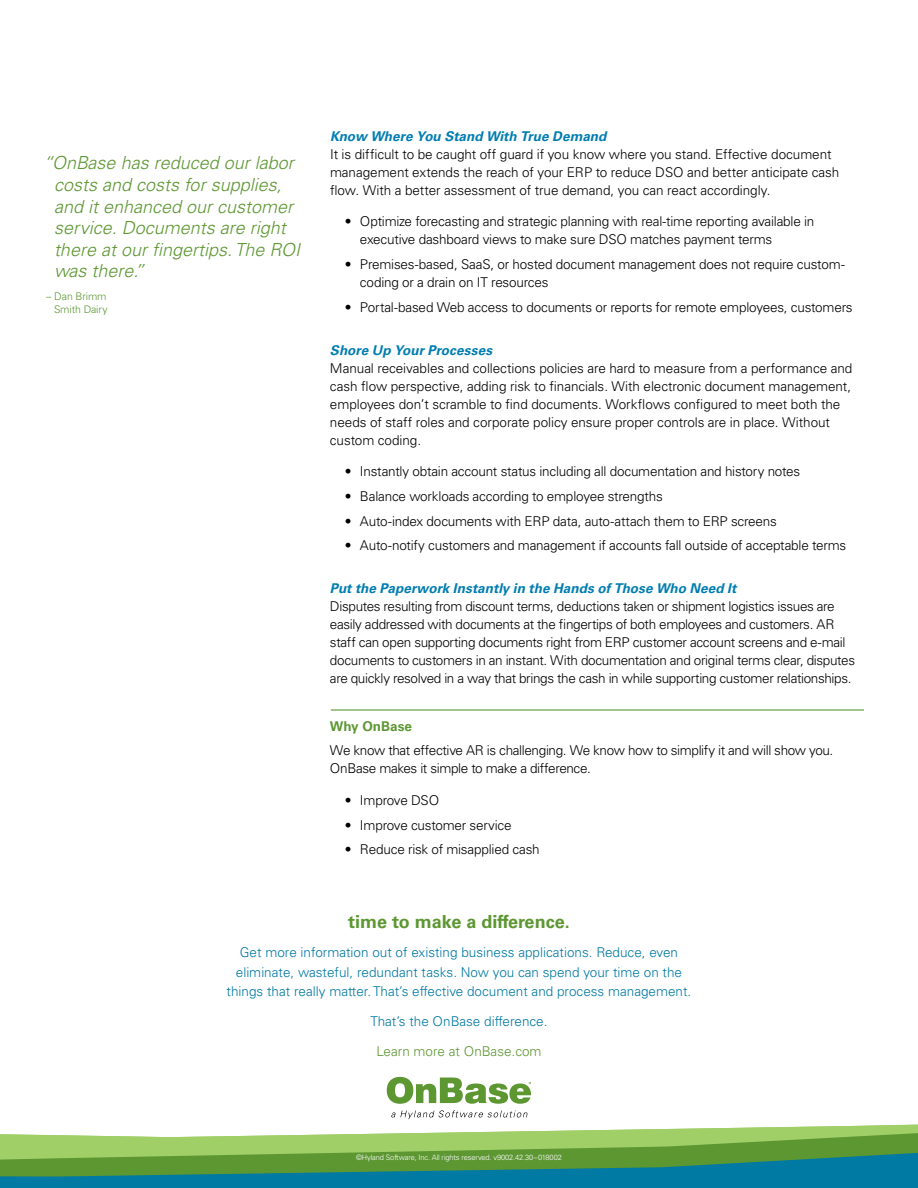
<style>
.page{position:relative;width:918px;height:1188px;background:#fff}
.page>*{position:absolute;margin:0;border:0;box-sizing:border-box;transform-origin:0 0}
.t1{font:italic 300 18px/21.6px "Univers LT Std";color:#5d9732}
.t2{font:700 18px "Univers LT Std";color:#5d9732}
.t3{font:300 13.5px/18px "Univers LT Std";letter-spacing:-.015em;color:#000}
.t4{font:300 13.5px/19.5px "Univers LT Std";color:#0079a3;text-align:center}
.t5{font:italic 700 13.5px "Univers LT Std";letter-spacing:.005em;color:#007db1}
.t6{font:300 13.5px "Univers LT Std";color:#5d9732}
.t7{font:700 13.5px "Univers LT Std";color:#5d9732}
.t8{font:300 10.5px/12.6px "Univers LT Std";letter-spacing:-.01em;color:#5d9732;text-align:right}
.t9{font:300 7.5px "Univers LT Std";letter-spacing:-.02em;color:#fff}
</style>
<div class="page">
<svg style="left:408px;top:1119px;width:510px;height:14px"></svg>
<svg style="left:0;top:1133px;width:918px;height:20px;background:#94c361"></svg>
<svg style="left:0;top:1153px;width:918px;height:35px;background:#2c8871"></svg>
<svg style="left:387px;top:1077px;width:144px;height:27px"></svg>
<svg style="left:391px;top:1110px;width:137px;height:9px"></svg>
<hr style="left:331px;top:709px;width:533px;height:2px;background:#5d9732">
<h1 class="t1" style="left:54px;top:152px;width:248px;text-indent:-11px">“OnBase has reduced our labor costs and costs for supplies, and it enhanced our customer service. Documents are right there at our fingertips. The ROI was there.”</h1>
<p class="t8" style="left:46px;top:290px;width:63px">– Dan Brimm<br>Smith Dairy</p>
<p class="t5" style="left:330px;top:128px;width:278px">Know Where You Stand With True Demand</p>
<p class="t3" style="left:330px;top:145px;width:511px">It is difficult to be caught off guard if you know where you stand. Effective document management extends the reach of your ERP to reduce DSO and better anticipate cash flow. With a better assessment of true demand, you can react accordingly.</p>
<p class="t3" style="left:360px;top:213px;width:456px;text-indent:-15px">• Optimize forecasting and strategic planning with real-time reporting available in executive dashboard views to make sure DSO matches payment terms</p>
<p class="t3" style="left:360px;top:255px;width:486px;text-indent:-15px">• Premises-based, SaaS, or hosted document management does not require custom&shy;coding or a drain on IT resources</p>
<p class="t3" style="left:345px;top:298px;width:509px">• Portal-based Web access to documents or reports for remote employees, customers</p>
<p class="t5" style="left:330px;top:342px;width:164px">Shore Up Your Processes</p>
<p class="t3" style="left:330px;top:359px;width:524px">Manual receivables and collections policies are hard to measure from a performance and cash flow perspective, adding risk to financials. With electronic document management, employees don’t scramble to find documents. Workflows configured to meet both the needs of staff roles and corporate policy ensure proper controls are in place. Without custom coding.</p>
<p class="t3" style="left:345px;top:462px;width:457px">• Instantly obtain account status including all documentation and history notes</p>
<p class="t3" style="left:345px;top:487px;width:319px">• Balance workloads according to employee strengths</p>
<p class="t3" style="left:345px;top:512px;width:433px">• Auto-index documents with ERP data, auto-attach them to ERP screens</p>
<p class="t3" style="left:345px;top:537px;width:503px">• Auto-notify customers and management if accounts fall outside of acceptable terms</p>
<p class="t5" style="left:330px;top:580px;width:408px">Put the Paperwork Instantly in the Hands of Those Who Need It</p>
<p class="t3" style="left:330px;top:597px;width:527px">Disputes resulting from discount terms, deductions taken or shipment logistics issues are easily addressed with documents at the fingertips of both employees and customers. AR staff can open supporting documents right from ERP customer account screens and e-mail documents to customers in an instant. With documentation and original terms clear, disputes are quickly resolved in a way that brings the cash in while supporting customer relationships.</p>
<p class="t7" style="left:330px;top:718px;width:83px">Why OnBase</p>
<p class="t3" style="left:330px;top:742px;width:505px">We know that effective AR is challenging. We know how to simplify it and will show you.<br>OnBase makes it simple to make a difference.</p>
<p class="t3" style="left:345px;top:791px;width:96px">• Improve DSO</p>
<p class="t3" style="left:345px;top:816px;width:168px">• Improve customer service</p>
<p class="t3" style="left:345px;top:841px;width:196px">• Reduce risk of misapplied cash</p>
<h1 class="t2" style="left:348px;top:911px;width:223px">time to make a difference.</h1>
<p class="t4" style="left:227px;top:943px;width:466px">Get more information out of existing business applications. Reduce, even eliminate, wasteful, redundant tasks. Now you can spend your time on the things that really matter. That’s effective document and process management.</p>
<p class="t4" style="left:370px;top:1012px;width:179px">That’s the OnBase difference.</p>
<p class="t6" style="left:376px;top:1043px;width:167px">Learn more at OnBase.com</p>
<p class="t9" style="left:356px;top:1153px;width:207px">©Hyland Software, Inc. All rights reserved. v9002.42.30–018002</p>
</div>
